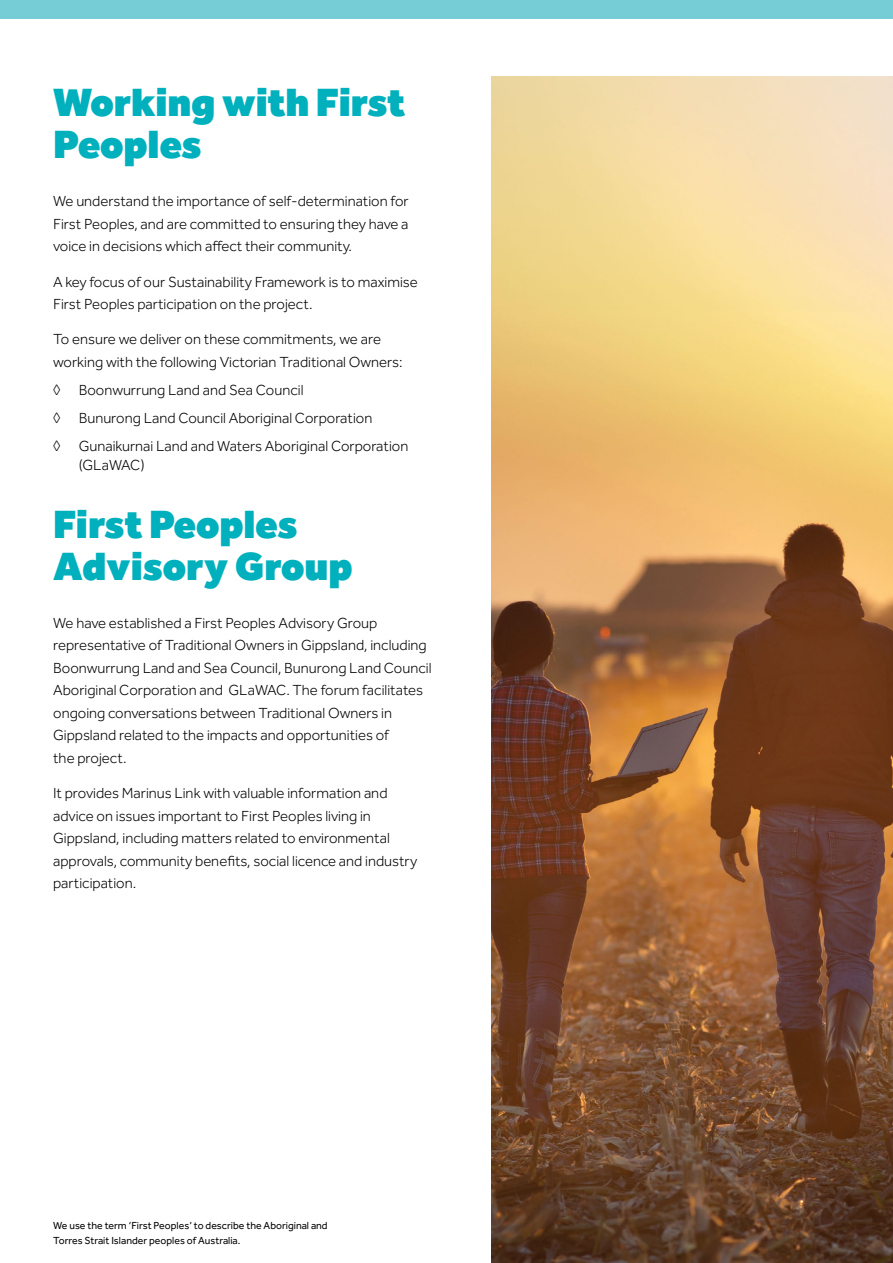
<style>
.page{position:relative;width:893px;height:1263px;background:#fff}
.page>*{position:absolute;margin:0;border:0;box-sizing:border-box;transform-origin:0 0}
.t1{font:900 40.5px/42px "Effra CC";color:#00b0bd}
.t2{font:300 15px/22.5px "Effra CC";color:#000}
.Small_Text{font:10.5px/15px "Effra CC";color:#000}
.s1{font-family:"Arial Narrow";font-weight:400}
</style>
<div class="page">
<div style="left:0;top:0;width:893px;height:19px;background:#77cdd6"></div>
<img style="left:491px;top:77px;width:402px;height:1186px">
<h2 class="t1" style="left:53px;top:81px;width:353px">Working with First<br>Peoples</h2>
<p class="t2" style="left:53px;top:192px;width:357px;text-align:justify">We understand the importance of self-determination for First Peoples, and are committed to ensuring they have a voice in decisions which affect their community.</p>
<p class="t2" style="left:53px;top:272px;width:366px">A key focus of our Sustainability Framework is to maximise<br>First Peoples participation on the project.</p>
<p class="t2" style="left:53px;top:330px;width:351px">To ensure we deliver on these commitments, we are working with the following Victorian Traditional Owners:</p>
<p class="t2" style="left:53px;top:380px;width:252px"><span class="s1">◊</span> Boonwurrung Land and Sea Council</p>
<p class="t2" style="left:53px;top:408px;width:321px"><span class="s1">◊</span> Bunurong Land Council Aboriginal Corporation</p>
<p class="t2" style="left:79px;top:438px;width:331px;line-height:19.5px;text-indent:-26px"><span class="s1">◊</span> Gunaikurnai Land and Waters Aboriginal Corporation (GLaWAC)</p>
<h2 class="t1" style="left:53px;top:503px;width:301px">First Peoples<br>Advisory Group</h2>
<p class="t2" style="left:53px;top:613px;width:380px">We have established a First Peoples Advisory Group representative of Traditional Owners in Gippsland, including Boonwurrung Land and Sea Council, Bunurong Land Council Aboriginal Corporation and GLaWAC. The forum facilitates ongoing conversations between Traditional Owners in Gippsland related to the impacts and opportunities of<br>the project.</p>
<p class="t2" style="left:53px;top:783px;width:366px">It provides Marinus Link with valuable information and advice on issues important to First Peoples living in Gippsland, including matters related to environmental approvals, community benefits, social licence and industry participation.</p>
<p class="Small_Text" style="left:53px;top:1219px;width:276px">We use the term ‘First Peoples’ to describe the Aboriginal and<br>Torres Strait Islander peoples of Australia.</p>
</div>
